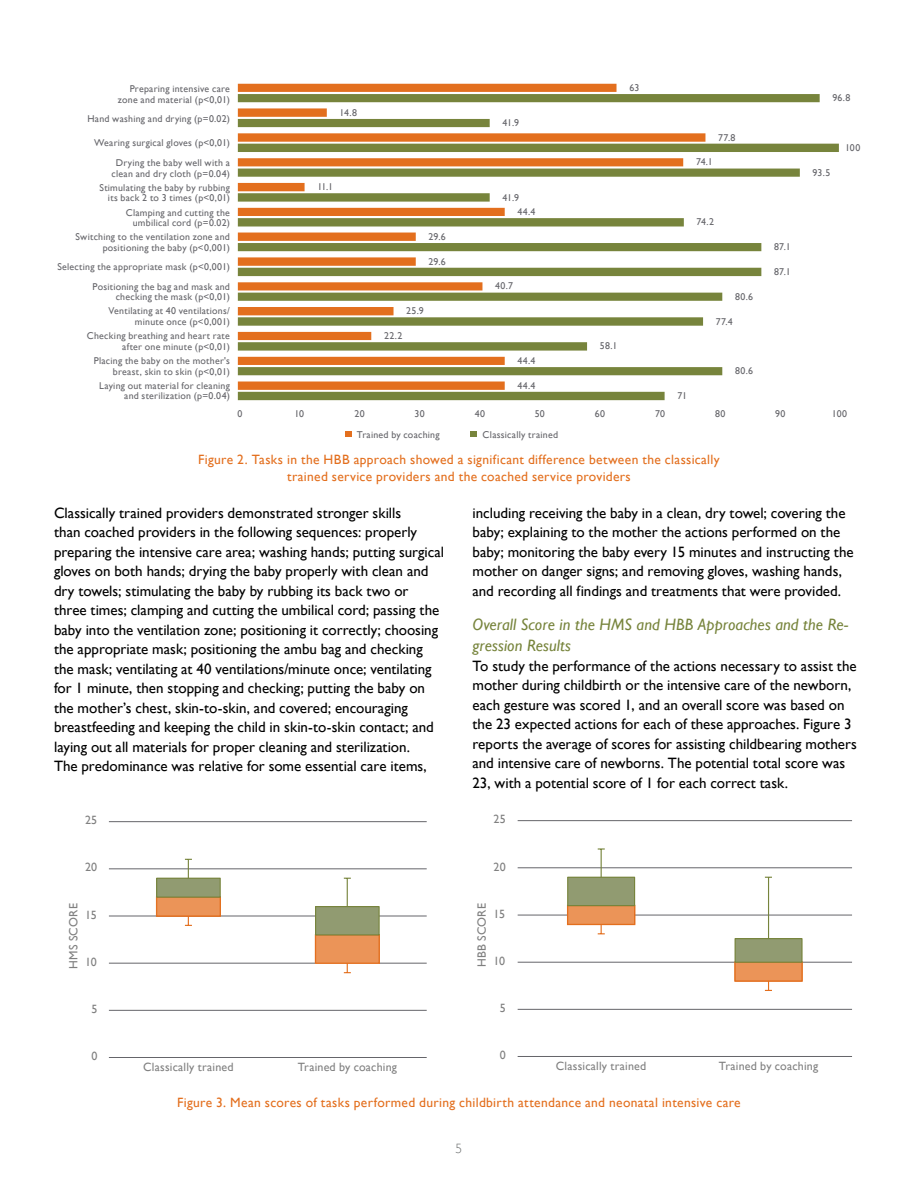
<style>
.page{position:relative;width:918px;height:1188px;background:#fff}
.page>*{position:absolute;margin:0;border:0;box-sizing:border-box;transform-origin:0 0}
.t1{font:italic 16.5px/21px "Gill Sans";letter-spacing:.005em;color:#77843c}
.t2{font:15px/19.5px "Gill Sans";color:#000}
.t3{font:13.5px/16.5px "Gill Sans";letter-spacing:.025em;color:#e36f1e;text-align:center}
.t4{font:300 13.5px "Gill Sans";color:#6e7171}
.t5{font:12px "Gill Sans";letter-spacing:.015em;color:#808080}
.t6{font:9.9px/10.6px "Gill Sans";letter-spacing:.025em;color:#65656a;text-align:right}
</style>
<div class="page">
<svg style="left:345px;top:431px;width:6px;height:6px"></svg>
<svg style="left:471px;top:431px;width:6px;height:6px"></svg>
<svg style="left:238px;top:94px;width:601px;height:306px"></svg>
<svg style="left:238px;top:84px;width:467px;height:306px"></svg>
<hr style="left:109px;top:821px;width:318px;height:1px;background:#65656a">
<hr style="left:109px;top:869px;width:318px;height:1px;background:#65656a">
<hr style="left:109px;top:916px;width:318px;height:1px;background:#65656a">
<hr style="left:109px;top:963px;width:318px;height:1px;background:#65656a">
<hr style="left:109px;top:1010px;width:318px;height:1px;background:#65656a">
<div style="left:157px;top:897px;width:63px;height:19px;background:#eb9458"></div>
<div style="left:156px;top:897px;width:65px;height:20px;border:1px solid #e36f1e"></div>
<div style="left:316px;top:935px;width:63px;height:28px;background:#eb9458"></div>
<div style="left:315px;top:934px;width:65px;height:30px;border:1px solid #e36f1e"></div>
<div style="left:157px;top:878px;width:63px;height:19px;background:#919b71"></div>
<div style="left:156px;top:878px;width:65px;height:20px;border:1px solid #77843c"></div>
<div style="left:316px;top:907px;width:63px;height:28px;background:#919b71"></div>
<div style="left:315px;top:906px;width:65px;height:29px;border:1px solid #77843c"></div>
<svg style="left:185px;top:916px;width:7px;height:10px"></svg>
<svg style="left:344px;top:963px;width:7px;height:10px"></svg>
<svg style="left:185px;top:859px;width:7px;height:19px"></svg>
<svg style="left:344px;top:878px;width:7px;height:29px"></svg>
<hr style="left:109px;top:1057px;width:318px;height:1px;background:#65656a">
<hr style="left:518px;top:820px;width:334px;height:1px;background:#65656a">
<hr style="left:518px;top:868px;width:334px;height:1px;background:#65656a">
<hr style="left:518px;top:915px;width:334px;height:1px;background:#65656a">
<hr style="left:518px;top:962px;width:334px;height:1px;background:#65656a">
<hr style="left:518px;top:1009px;width:334px;height:1px;background:#65656a">
<div style="left:568px;top:906px;width:67px;height:18px;background:#eb9458"></div>
<div style="left:567px;top:905px;width:68px;height:20px;border:1px solid #e36f1e"></div>
<div style="left:734px;top:961px;width:69px;height:21px;border:2px solid #e36f1e"></div>
<div style="left:735px;top:962px;width:67px;height:19px;background:#eb9458"></div>
<div style="left:735px;top:962px;width:68px;height:20px;border:1px solid #e36f1e"></div>
<div style="left:568px;top:877px;width:67px;height:29px;background:#919b71"></div>
<div style="left:567px;top:877px;width:68px;height:29px;border:1px solid #77843c"></div>
<div style="left:735px;top:939px;width:67px;height:23px;background:#919b71"></div>
<div style="left:735px;top:938px;width:68px;height:25px;border:1px solid #77843c"></div>
<svg style="left:598px;top:924px;width:7px;height:10px"></svg>
<svg style="left:765px;top:981px;width:7px;height:10px"></svg>
<svg style="left:598px;top:848px;width:7px;height:29px"></svg>
<hr style="left:768px;top:877px;width:1px;height:62px;background:#77843c">
<hr style="left:518px;top:1056px;width:334px;height:1px;background:#65656a">
<p class="t6" style="left:118px;top:83px;width:113px">Preparing intensive care zone and material (p&lt;0,01)</p>
<p class="t6" style="left:630px;top:82px;width:12px">63</p>
<p class="t6" style="left:832px;top:93px;width:19px">96.8</p>
<p class="t6" style="left:87px;top:113px;width:144px">Hand washing and drying (p=0.02)</p>
<p class="t6" style="left:340px;top:107px;width:19px">14.8</p>
<p class="t6" style="left:502px;top:118px;width:18px">41.9</p>
<p class="t6" style="left:94px;top:138px;width:137px">Wearing surgical gloves (p&lt;0,01)</p>
<p class="t6" style="left:718px;top:132px;width:19px">77.8</p>
<p class="t6" style="left:845px;top:142px;width:17px">100</p>
<p class="t6" style="left:111px;top:158px;width:120px;text-align:center">Drying the baby well with a clean and dry cloth (p=0.04)</p>
<p class="t6" style="left:696px;top:157px;width:18px">74.1</p>
<p class="t6" style="left:813px;top:167px;width:19px">93.5</p>
<p class="t6" style="left:100px;top:182px;width:132px">Stimulating the baby by rubbing its back 2 to 3 times (p&lt;0,01)</p>
<p class="t6" style="left:317px;top:182px;width:17px">11.1</p>
<p class="t6" style="left:502px;top:192px;width:18px">41.9</p>
<p class="t6" style="left:126px;top:207px;width:106px">Clamping and cutting the umbilical cord (p=0.02)</p>
<p class="t6" style="left:518px;top:207px;width:19px">44.4</p>
<p class="t6" style="left:697px;top:217px;width:19px">74.2</p>
<p class="t6" style="left:76px;top:232px;width:156px">Switching to the ventilation zone and positioning the baby (p&lt;0,001)</p>
<p class="t6" style="left:429px;top:231px;width:19px">29.6</p>
<p class="t6" style="left:774px;top:242px;width:18px">87.1</p>
<p class="t6" style="left:57px;top:261px;width:174px">Selecting the appropriate mask (p&lt;0,001)</p>
<p class="t6" style="left:429px;top:256px;width:19px">29.6</p>
<p class="t6" style="left:774px;top:267px;width:18px">87.1</p>
<p class="t6" style="left:93px;top:281px;width:139px">Positioning the bag and mask and checking the mask (p&lt;0,01)</p>
<p class="t6" style="left:495px;top:281px;width:19px">40.7</p>
<p class="t6" style="left:735px;top:291px;width:20px">80.6</p>
<p class="t6" style="left:109px;top:306px;width:123px">Ventilating at 40 ventilations/ minute once (p&lt;0,001)</p>
<p class="t6" style="left:406px;top:306px;width:19px">25.9</p>
<p class="t6" style="left:716px;top:316px;width:18px">77.4</p>
<p class="t6" style="left:87px;top:331px;width:145px">Checking breathing and heart rate after one minute (p&lt;0,01)</p>
<p class="t6" style="left:384px;top:331px;width:20px">22.2</p>
<p class="t6" style="left:600px;top:341px;width:19px">58.1</p>
<p class="t6" style="left:94px;top:355px;width:138px">Placing the baby on the mother's breast, skin to skin (p&lt;0,01)</p>
<p class="t6" style="left:518px;top:355px;width:19px">44.4</p>
<p class="t6" style="left:735px;top:366px;width:20px">80.6</p>
<p class="t6" style="left:99px;top:380px;width:132px">Laying out material for cleaning and sterilization (p=0.04)</p>
<p class="t6" style="left:518px;top:380px;width:19px">44.4</p>
<p class="t6" style="left:678px;top:391px;width:11px">71</p>
<p class="t6" style="left:238px;top:408px;width:6px">0</p>
<p class="t6" style="left:294px;top:408px;width:11px">10</p>
<p class="t6" style="left:354px;top:408px;width:12px">20</p>
<p class="t6" style="left:415px;top:408px;width:12px">30</p>
<p class="t6" style="left:475px;top:408px;width:12px">40</p>
<p class="t6" style="left:535px;top:408px;width:12px">50</p>
<p class="t6" style="left:595px;top:408px;width:12px">60</p>
<p class="t6" style="left:655px;top:408px;width:11px">70</p>
<p class="t6" style="left:715px;top:408px;width:12px">80</p>
<p class="t6" style="left:775px;top:408px;width:12px">90</p>
<p class="t6" style="left:832px;top:408px;width:17px">100</p>
<p class="t6" style="left:357px;top:429px;width:84px">Trained by coaching</p>
<p class="t6" style="left:483px;top:429px;width:77px">Classically trained</p>
<p class="t3" style="left:198px;top:452px;width:523px">Figure 2. Tasks in the HBB approach showed a significant difference between the classically trained service providers and the coached service providers</p>
<p class="t2" style="left:54px;top:503px;width:392px">Classically trained providers demonstrated stronger skills<br>than coached providers in the following sequences: properly preparing the intensive care area; washing hands; putting surgical gloves on both hands; drying the baby properly with clean and dry towels; stimulating the baby by rubbing its back two or three times; clamping and cutting the umbilical cord; passing the baby into the ventilation zone; positioning it correctly; choosing the appropriate mask; positioning the ambu bag and checking the mask; ventilating at 40 ventilations/minute once; ventilating for 1 minute, then stopping and checking; putting the baby on the mother’s chest, skin-to-skin, and covered; encouraging breastfeeding and keeping the child in skin-to-skin contact; and laying out all materials for proper cleaning and sterilization.<br>The predominance was relative for some essential care items,</p>
<p class="t2" style="left:472px;top:503px;width:383px">including receiving the baby in a clean, dry towel; covering the baby; explaining to the mother the actions performed on the baby; monitoring the baby every 15 minutes and instructing the mother on danger signs; and removing gloves, washing hands, and recording all findings and treatments that were provided.</p>
<p class="t1" style="left:472px;top:615px;width:377px">Overall Score in the HMS and HBB Approaches and the Re&shy;gression Results</p>
<p class="t2" style="left:472px;top:656px;width:386px">To study the performance of the actions necessary to assist the mother during childbirth or the intensive care of the newborn, each gesture was scored 1, and an overall score was based on the 23 expected actions for each of these approaches. Figure 3 reports the average of scores for assisting childbearing mothers and intensive care of newborns. The potential total score was 23, with a potential score of 1 for each correct task.</p>
<p class="t5" style="left:85px;top:813px;width:14px">25</p>
<p class="t5" style="left:494px;top:812px;width:14px">25</p>
<p class="t5" style="left:85px;top:860px;width:14px">20</p>
<p class="t5" style="left:494px;top:860px;width:14px">20</p>
<p class="t5" style="left:66px;top:969px;width:67px;rotate:-90deg">HMS SCORE</p>
<p class="t5" style="left:85px;top:908px;width:13px">15</p>
<p class="t5" style="left:85px;top:955px;width:13px">10</p>
<p class="t5" style="left:475px;top:967px;width:66px;rotate:-90deg">HBB SCORE</p>
<p class="t5" style="left:494px;top:907px;width:13px">15</p>
<p class="t5" style="left:494px;top:954px;width:13px">10</p>
<p class="t5" style="left:91px;top:1002px;width:7px">5</p>
<p class="t5" style="left:500px;top:1001px;width:7px">5</p>
<p class="t5" style="left:91px;top:1049px;width:7px">0</p>
<p class="t5" style="left:143px;top:1060px;width:92px">Classically trained</p>
<p class="t5" style="left:298px;top:1060px;width:101px">Trained by coaching</p>
<p class="t5" style="left:500px;top:1048px;width:7px">0</p>
<p class="t5" style="left:556px;top:1059px;width:92px">Classically trained</p>
<p class="t5" style="left:719px;top:1059px;width:101px">Trained by coaching</p>
<p class="t3" style="left:177px;top:1094px;width:565px">Figure 3. Mean scores of tasks performed during childbirth attendance and neonatal intensive care</p>
<p class="t4" style="left:456px;top:1137px;width:8px">5</p>
</div>
